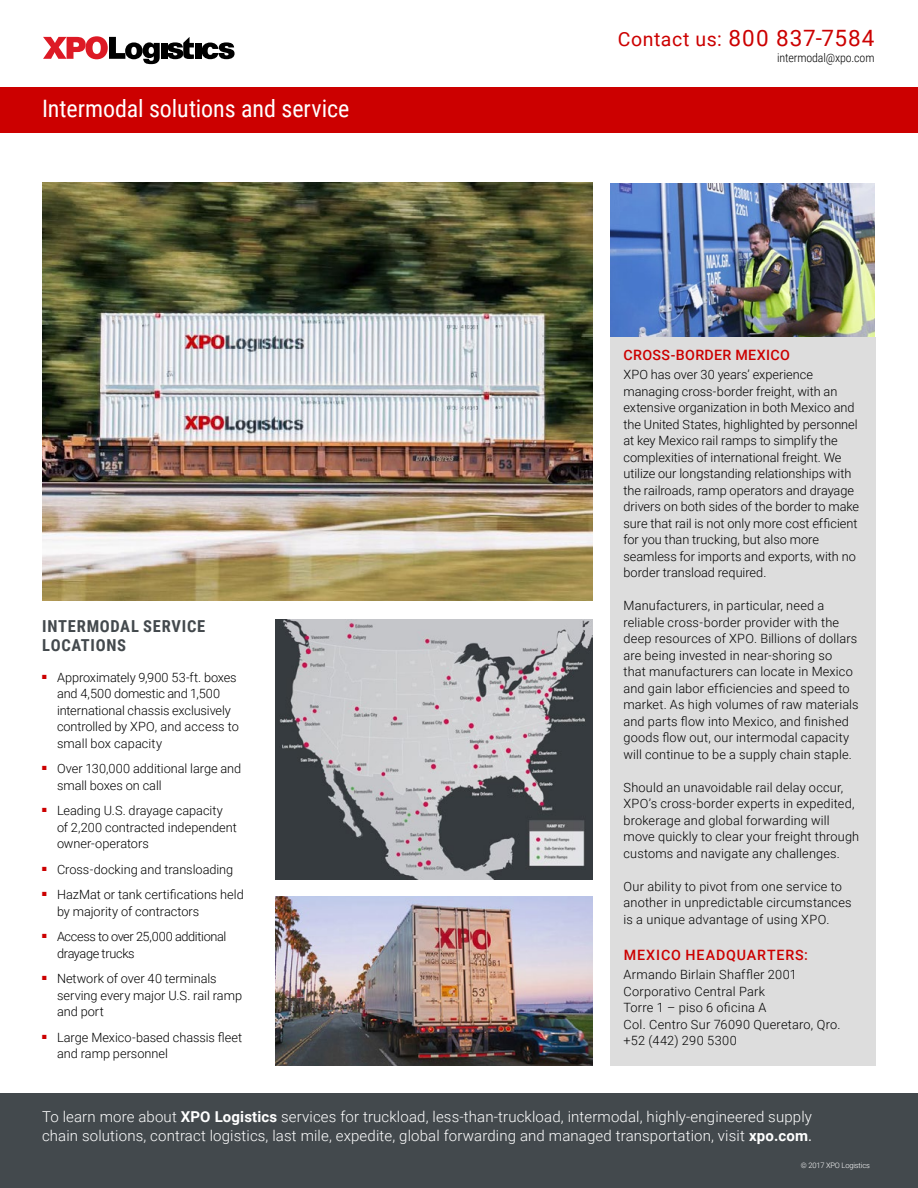
<style>
.page{position:relative;width:918px;height:1188px;background:#fff}
.page>*{position:absolute;margin:0;border:0;box-sizing:border-box;transform-origin:0 0}
.t1{font:24px "Roboto Condensed";letter-spacing:-.005em;color:#fff}
.t2{font:22.5px "Roboto";letter-spacing:.045em;color:#c00}
.t3{font:700 16.5px/19.5px "Roboto Condensed";letter-spacing:.04em;color:#43494d}
.t4{font:300 15px/19.5px "Roboto";letter-spacing:.01em;color:#fff}
.t5{font:500 14.25px "Roboto";letter-spacing:.05em;color:#c00}
.t6{font:500 14.25px "Roboto";letter-spacing:.025em;color:#c00}
.t7{font:300 12.75px/16.5px "Roboto";color:#000}
.t8{font:300 12.75px/16.5px "Roboto";letter-spacing:.02em;color:#000}
.t9{font:300 12.75px/16.5px "Roboto";letter-spacing:-.03em;color:#000}
.t10{font:300 12px "Roboto Condensed";letter-spacing:-.01em;color:#000}
.t11{font:300 7.5px "Roboto";letter-spacing:-.02em;color:#fff}
.s1{font-size:19.5px}
.s2{font-weight:700}
.s3{font-weight:400}
</style>
<div class="page">
<div style="left:610px;top:337px;width:266px;height:729px;background:#ddd"></div>
<div style="left:0;top:87px;width:918px;height:45px;background:#c00"></div>
<div style="left:0;top:1093px;width:918px;height:95px;background:#43494d"></div>
<div style="left:161px;top:43px;width:6px;height:16px;background:#000"></div>
<div style="left:195px;top:43px;width:6px;height:16px;background:#000"></div>
<svg style="left:201px;top:42px;width:34px;height:17px"></svg>
<svg style="left:167px;top:37px;width:27px;height:22px"></svg>
<svg style="left:43px;top:36px;width:117px;height:28px"></svg>
<img style="left:275px;top:620px;width:317px;height:259px">
<img style="left:610px;top:184px;width:265px;height:153px">
<img style="left:275px;top:896px;width:317px;height:170px">
<img style="left:42px;top:182px;width:550px;height:419px">
<h1 class="t1" style="left:42px;top:92px;width:309px">Intermodal solutions and service</h1>
<p class="t3" style="left:42px;top:616px;width:164px">INTERMODAL SERVICE<br>LOCATIONS</p>
<p class="t7" style="left:57px;top:668px;width:183px;text-indent:-15px"><sup>■</sup> Approximately 9,900 53-ft. boxes and 4,500 domestic and 1,500 international chassis exclusively controlled by XPO, and access to small box capacity</p>
<p class="t7" style="left:57px;top:760px;width:186px;text-indent:-15px"><sup>■</sup> Over 130,000 additional large and small boxes on call</p>
<p class="t7" style="left:57px;top:802px;width:181px;text-indent:-15px"><sup>■</sup> Leading U.S. drayage capacity of 2,200 contracted independent owner-operators</p>
<p class="t7" style="left:42px;top:860px;width:193px"><sup>■</sup> Cross-docking and transloading</p>
<p class="t7" style="left:57px;top:886px;width:188px;text-indent:-15px"><sup>■</sup> HazMat or tank certifications held by majority of contractors</p>
<p class="t9" style="left:57px;top:928px;width:171px;text-indent:-15px"><sup>■</sup> Access to over 25,000 additional drayage trucks</p>
<p class="t7" style="left:57px;top:970px;width:187px;text-indent:-15px"><sup>■</sup> Network of over 40 terminals serving every major U.S. rail ramp and port</p>
<p class="t7" style="left:57px;top:1028px;width:187px;text-indent:-15px"><sup>■</sup> Large Mexico-based chassis fleet and ramp personnel</p>
<h2 class="t2" style="left:618px;top:22px;width:258px"><span class="s1">Contact us:</span> 800 837-7584</h2>
<p class="t10" style="left:777px;top:50px;width:99px">intermodal@xpo.com</p>
<p class="t6" style="left:624px;top:345px;width:168px">CROSS-BORDER MEXICO</p>
<p class="t7" style="left:624px;top:366px;width:237px">XPO has over 30 years’ experience managing cross-border freight, with an extensive organization in both Mexico and the United States, highlighted by personnel at key Mexico rail ramps to simplify the complexities of international freight. We utilize our longstanding relationships with the railroads, ramp operators and drayage drivers on both sides of the border to make sure that rail is not only more cost efficient for you than trucking, but also more seamless for imports and exports, with no border transload required.</p>
<p class="t7" style="left:624px;top:597px;width:237px">Manufacturers, in particular, need a reliable cross-border provider with the deep resources of XPO. Billions of dollars are being invested in near-shoring so<br>that manufacturers can locate in Mexico and gain labor efficiencies and speed to market. As high volumes of raw materials and parts flow into Mexico, and finished goods flow out, our intermodal capacity will continue to be a supply chain staple.</p>
<p class="t7" style="left:624px;top:779px;width:237px">Should an unavoidable rail delay occur, XPO’s cross-border experts in expedited, brokerage and global forwarding will move quickly to clear your freight through customs and navigate any challenges.</p>
<p class="t7" style="left:624px;top:878px;width:230px">Our ability to pivot from one service to another in unpredictable circumstances is a unique advantage of using XPO.</p>
<p class="t5" style="left:624px;top:944px;width:186px">MEXICO HEADQUARTERS:</p>
<p class="t8" style="left:624px;top:966px;width:219px">Armando Birlain Shaffler 2001<br>Corporativo Central Park<br>Torre 1 – piso 6 oficina A<br>Col. Centro Sur 76090 Queretaro, Qro. +52 (442) 290 5300</p>
<p class="t4" style="left:42px;top:1106px;width:772px">To learn more about <span class="s2">XPO Logistics</span> services for truckload, less-than-truckload, intermodal, highly-engineered supply chain solutions, contract logistics, last mile, expedite, global forwarding and managed transportation, visit <span class="s2">xpo.com</span><span class="s3">.</span></p>
<p class="t11" style="left:801px;top:1160px;width:71px">© 2017 XPO Logistics</p>
</div>
